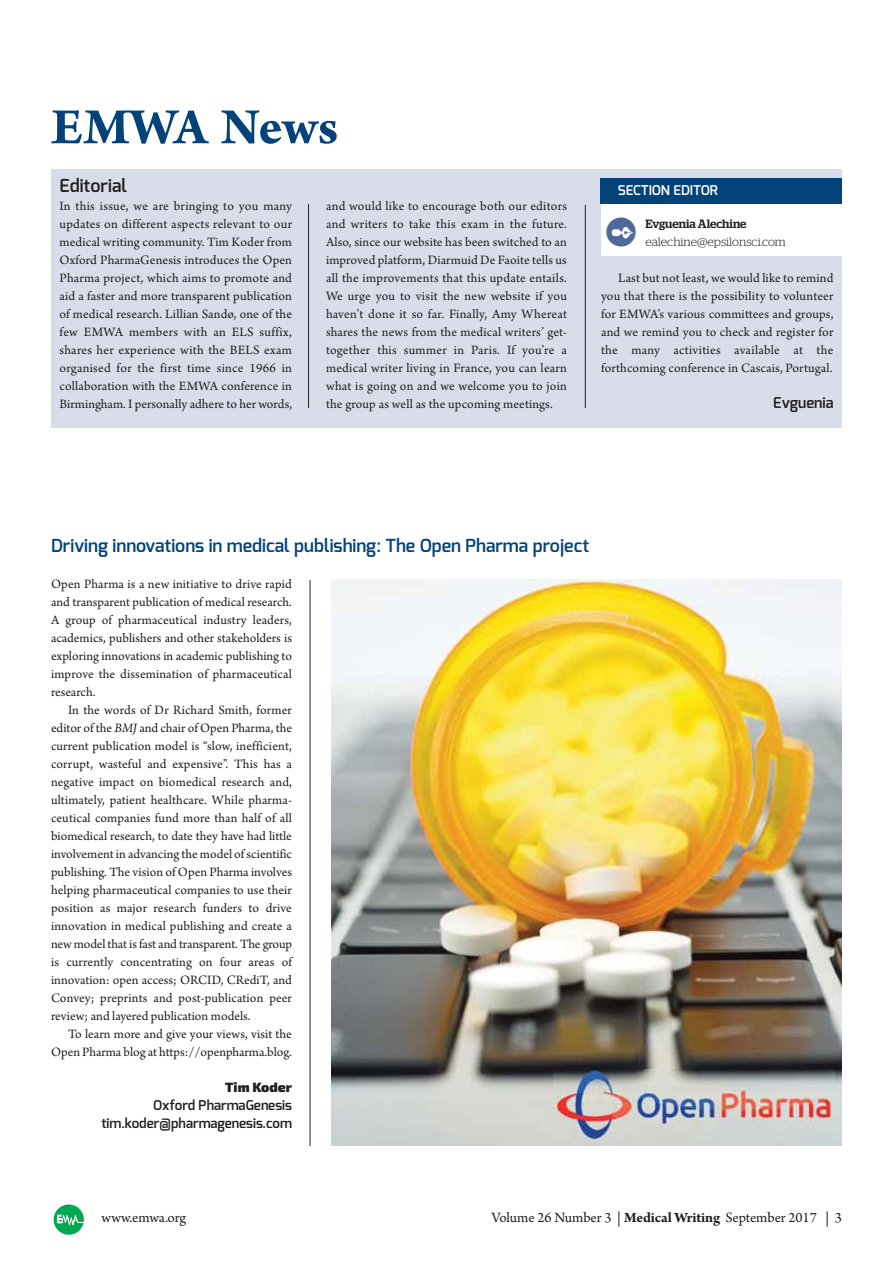
<style>
.page{position:relative;width:893px;height:1263px;background:#fff}
.page>*{position:absolute;margin:0;border:0;box-sizing:border-box;transform-origin:0 0}
.t1{font:700 54px "Arno Pro";letter-spacing:-.005em;color:#03437a}
.t2{font:600 18px "Exo";color:#03437a}
.t3{font:600 18px "Exo";color:#231f20}
.t4{font:15px "Arno Pro";letter-spacing:-.005em;color:#231f20}
.t5{font:600 15px "Exo";color:#231f20}
.t6{font:13.5px/18px "Arno Pro";letter-spacing:.005em;color:#231f20;text-align:justify}
.t7{font:600 13.5px/18px "Exo";color:#231f20;text-align:right}
.t8{font:600 13.5px "Exo";letter-spacing:-.005em;color:#fff}
.t9{font:900 13.5px "Exo 2";color:#231f20}
.t10{font:300 12px/18px "Stag";color:#231f20}
.s1{color:#4e699a}
.s2{font-weight:500}
.s3{font-style:italic}
.s4{font-weight:700}
</style>
<div class="page">
<svg style="left:54px;top:1204px;width:30px;height:31px"></svg>
<hr style="left:310px;top:580px;width:1px;height:566px;background:#231f20">
<div style="left:51px;top:170px;width:791px;height:258px;background:#d9ddea"></div>
<hr style="left:585px;top:205px;width:1px;height:203px;background:#231f20">
<hr style="left:308px;top:204px;width:1px;height:204px;background:#231f20">
<div style="left:601px;top:194px;width:241px;height:62px;background:#fff"></div>
<div style="left:601px;top:178px;width:241px;height:26px;background:#03437a"></div>
<img style="left:332px;top:579px;width:510px;height:566px">
<img style="left:554px;top:1070px;width:281px;height:70px">
<h1 class="t1" style="left:51px;top:107px;width:289px">EMWA News</h1>
<h2 class="t3" style="left:60px;top:178px;width:69px">Editorial</h2>
<p class="t6" style="left:60px;top:198px;width:234px">In this issue, we are bringing to you many updates on different aspects relevant to our medical writing community. Tim Koder from Oxford PharmaGenesis introduces the Open Pharma project, which aims to promote and aid a faster and more transparent publication of medical research. Lillian Sandø, one of the few EMWA members with an ELS suffix, shares her experience with the BELS exam organised for the first time since 1966 in collaboration with the EMWA conference in Birmingham. I personally adhere to her words,</p>
<p class="t6" style="left:326px;top:198px;width:243px">and would like to encourage both our editors and writers to take this exam in the future.<br>Also, since our website has been switched to an improved platform, Diarmuid De Faoite tells us all the improvements that this update entails.<br>We urge you to visit the new website if you haven’t done it so far. Finally, Amy Whereat shares the news from the medical writers’ get&shy;together this summer in Paris. If you’re a medical writer living in France, you can learn what is going on and we welcome you to join the group as well as the upcoming meetings.</p>
<p class="t8" style="left:618px;top:184px;width:101px">SECTION EDITOR</p>
<p class="t10" style="left:645px;top:216px;width:142px;text-indent:-40px"><span class="s1">●</span> <span class="s2">Evguenia Alechine </span>ealechine@epsilonsci.com</p>
<p class="t6" style="left:601px;top:270px;width:234px;text-indent:17px">Last but not least, we would like to remind you that there is the possibility to volunteer for EMWA’s various committees and groups, and we remind you to check and register for the many activities available at the forthcoming conference in Cascais, Portugal.</p>
<p class="t5" style="left:773px;top:396px;width:62px">Evguenia</p>
<h2 class="t2" style="left:51px;top:538px;width:540px">Driving innovations in medical publishing: The Open Pharma project</h2>
<p class="t6" style="left:51px;top:576px;width:242px">Open Pharma is a new initiative to drive rapid and transparent publication of medical research.<br>A group of pharmaceutical industry leaders, academics, publishers and other stakeholders is exploring innovations in academic publishing to improve the dissemination of pharmaceutical research.</p>
<p class="t6" style="left:51px;top:702px;width:243px;text-indent:17px">In the words of Dr Richard Smith, former editor of the <span class="s3">BMJ</span> and chair of Open Pharma, the current publication model is “slow, inefficient, corrupt, wasteful and expensive”. This has a negative impact on biomedical research and, ultimately, patient healthcare. While pharma - ceutical companies fund more than half of all biomedical research, to date they have had little involvement in advancing the model of scientific publishing. The vision of Open Pharma involves helping pharmaceutical companies to use their position as major research funders to drive innovation in medical publishing and create a new model that is fast and transparent. The group is currently concentrating on four areas of innovation: open access; ORCID, CRediT, and Convey; preprints and post-publication peer review; and layered publication models.</p>
<p class="t6" style="left:51px;top:1026px;width:242px;text-align:right">To learn more and give your views, visit the<br>Open Pharma blog at https://openpharma.blog.</p>
<p class="t9" style="left:225px;top:1083px;width:68px">Tim Koder</p>
<p class="t7" style="left:101px;top:1098px;width:192px">Oxford PharmaGenesis tim.koder@pharmagenesis.com</p>
<p class="t4" style="left:102px;top:1212px;width:86px">www.emwa.org</p>
<p class="t4" style="left:491px;top:1212px;width:352px">Volume 26 Number 3 | <span class="s4">Medical Writing</span> September 2017 | 3</p>
</div>
